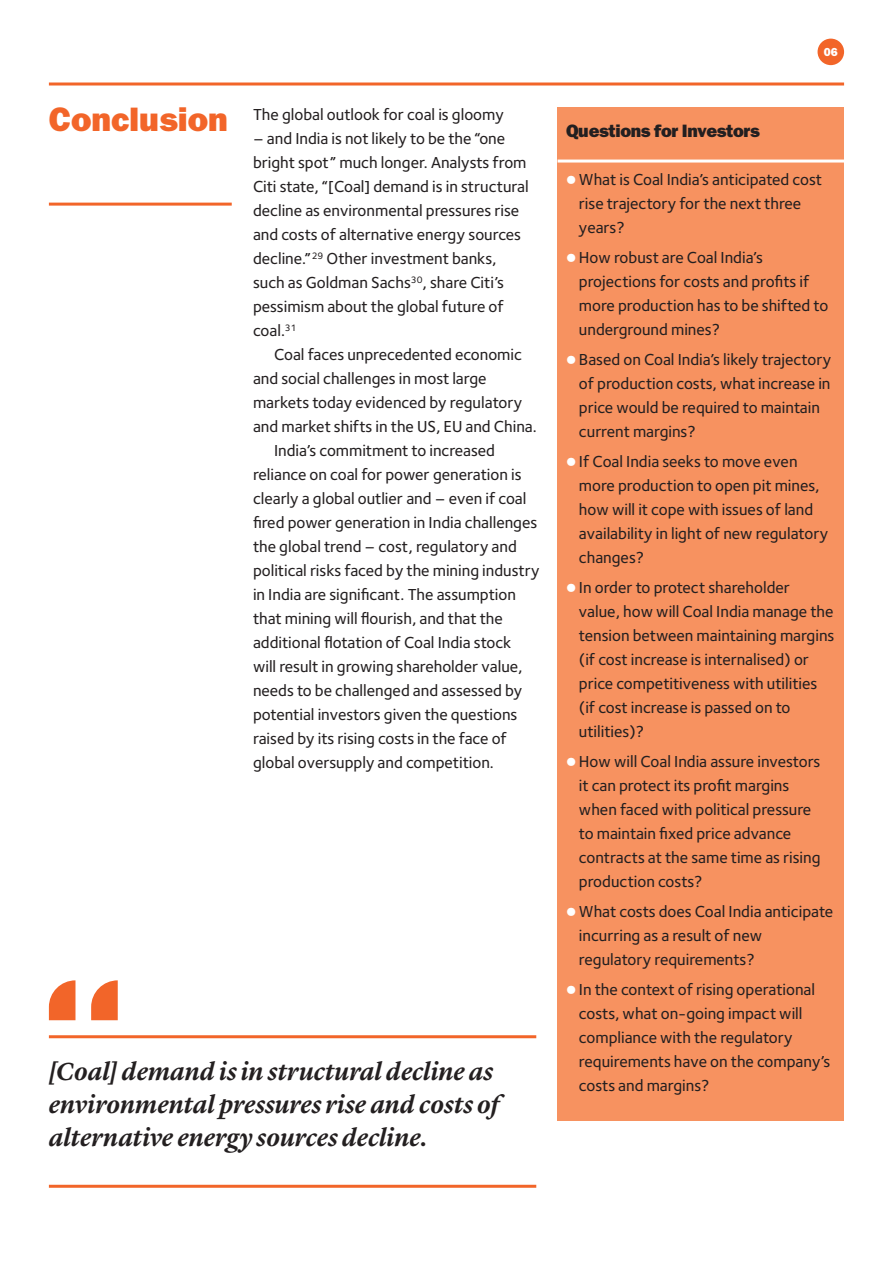
<style>
.page{position:relative;width:893px;height:1263px;background:#fff}
.page>*{position:absolute;margin:0;border:0;box-sizing:border-box;transform-origin:0 0}
.t1{font:italic 600 25.5px/33px "Lyon Text";color:#231f20}
.t2{font:18px "ITC Franklin Gothic Std Hvy";letter-spacing:-.02em;color:#231f20}
.t3{font:500 16.5px/24px "Foundry Sterling";color:#231f20}
.t4{font:11.7px "ITC Franklin Gothic Std Hvy";color:#fff}
.s1{font-family:"ITC Franklin Gothic Std Hvy";font-weight:400;font-size:34.05px;color:#f26529}
.s2{font-family:"Graphik";font-weight:900;font-size:27px;color:#fff}
</style>
<div class="page">
<hr style="left:49px;top:83px;width:795px;height:3px;background:#f26529">
<div style="left:817px;top:39px;width:27px;height:26px;background:#f26529;border-radius:50%"></div>
<div style="left:558px;top:108px;width:286px;height:1013px;background:#f79260"></div>
<hr style="left:558px;top:160px;width:286px;height:3px;background:#fff">
<hr style="left:49px;top:203px;width:183px;height:3px;background:#f26529">
<hr style="left:49px;top:1035px;width:487px;height:3px;background:#f26529">
<hr style="left:49px;top:1185px;width:487px;height:3px;background:#f26529">
<svg style="left:49px;top:980px;width:26px;height:40px"></svg>
<svg style="left:91px;top:980px;width:27px;height:40px"></svg>
<p class="t3" style="left:49px;top:102px;width:456px"><span class="s1">Conclusion</span> The global outlook for coal is gloomy</p>
<p class="t3" style="left:253px;top:126px;width:277px">– and India is not likely to be the “one bright spot” much longer. Analysts from Citi state, “[Coal] demand is in structural decline as environmental pressures rise and costs of alternative energy sources decline.”<sup>29</sup> Other investment banks, such as Goldman Sachs<sup>30</sup>, share Citi’s pessimism about the global future of coal.<sup>31</sup></p>
<p class="t3" style="left:274px;top:342px;width:249px">Coal faces unprecedented economic</p>
<p class="t3" style="left:253px;top:366px;width:235px">and social challenges in most large</p>
<p class="t3" style="left:253px;top:390px;width:271px">markets today evidenced by regulatory</p>
<p class="t3" style="left:253px;top:414px;width:285px">and market shifts in the US, EU and China.</p>
<p class="t3" style="left:274px;top:438px;width:223px">India’s commitment to increased</p>
<p class="t3" style="left:253px;top:462px;width:270px">reliance on coal for power generation is</p>
<p class="t3" style="left:253px;top:486px;width:275px">clearly a global outlier and – even if coal</p>
<p class="t3" style="left:253px;top:510px;width:286px">fired power generation in India challenges</p>
<p class="t3" style="left:253px;top:534px;width:265px">the global trend – cost, regulatory and</p>
<p class="t3" style="left:253px;top:558px;width:288px">political risks faced by the mining industry</p>
<p class="t3" style="left:253px;top:582px;width:264px">in India are significant. The assumption</p>
<p class="t3" style="left:253px;top:606px;width:251px">that mining will flourish, and that the</p>
<p class="t3" style="left:253px;top:630px;width:260px">additional flotation of Coal India stock</p>
<p class="t3" style="left:253px;top:654px;width:271px">will result in growing shareholder value,</p>
<p class="t3" style="left:253px;top:678px;width:271px">needs to be challenged and assessed by</p>
<p class="t3" style="left:253px;top:702px;width:266px">potential investors given the questions</p>
<p class="t3" style="left:253px;top:726px;width:255px">raised by its rising costs in the face of</p>
<p class="t3" style="left:253px;top:750px;width:242px">global oversupply and competition.</p>
<h1 class="t1" style="left:49px;top:1053px;width:452px">[Coal] demand is in structural decline as environmental pressures rise and costs of alternative energy sources decline.</h1>
<p class="t4" style="left:824px;top:45px;width:16px">06</p>
<p class="t2" style="left:566px;top:120px;width:195px">Questions for Investors</p>
<p class="t3" style="left:579px;top:167px;width:245px;text-indent:-13px"><span class="s2">•</span> What is Coal India’s anticipated cost rise trajectory for the next three years?</p>
<p class="t3" style="left:579px;top:245px;width:251px;text-indent:-13px"><span class="s2">•</span> How robust are Coal India’s projections for costs and profits if more production has to be shifted to underground mines?</p>
<p class="t3" style="left:579px;top:347px;width:254px;text-indent:-13px"><span class="s2">•</span> Based on Coal India’s likely trajectory of production costs, what increase in price would be required to maintain current margins?</p>
<p class="t3" style="left:579px;top:449px;width:251px;text-indent:-13px"><span class="s2">•</span> If Coal India seeks to move even more production to open pit mines, how will it cope with issues of land availability in light of new regulatory changes?</p>
<p class="t3" style="left:579px;top:575px;width:257px;text-indent:-13px"><span class="s2">•</span> In order to protect shareholder value, how will Coal India manage the tension between maintaining margins (if cost increase is internalised) or price competitiveness with utilities (if cost increase is passed on to utilities)?</p>
<p class="t3" style="left:579px;top:749px;width:243px;text-indent:-13px"><span class="s2">•</span> How will Coal India assure investors it can protect its profit margins when faced with political pressure to maintain fixed price advance contracts at the same time as rising production costs?</p>
<p class="t3" style="left:579px;top:899px;width:256px;text-indent:-13px"><span class="s2">•</span> What costs does Coal India anticipate incurring as a result of new regulatory requirements?</p>
<p class="t3" style="left:579px;top:977px;width:253px;text-indent:-13px"><span class="s2">•</span> In the context of rising operational costs, what on-going impact will compliance with the regulatory requirements have on the company’s costs and margins?</p>
</div>
